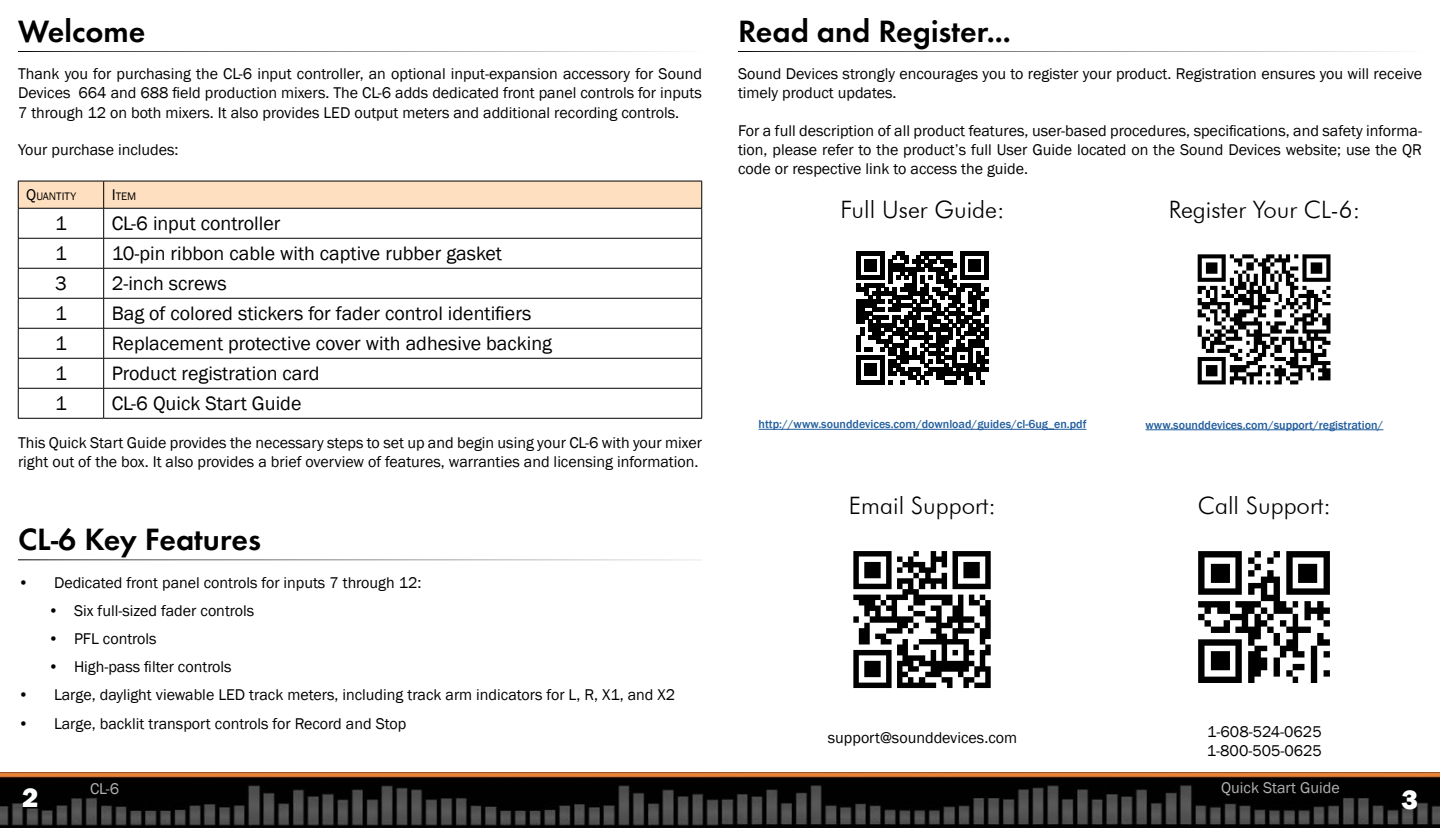
<style>
.page{position:relative;width:1440px;height:828px;background:#fff}
.page>*{position:absolute;margin:0;border:0;box-sizing:border-box;transform-origin:0 0}
.t1{font:32px "Futura T Dem";color:#000}
.PageNumber{font:800 28px "Franklin Gothic";color:#fff}
.t2{font:300 24px "Futura BT";color:#000}
.Table_Body{font:20px "Franklin Gothic";color:#000}
.BodyMain{font:16px/19.2px "Franklin Gothic";color:#000}
.t3{font:16px "Franklin Gothic";color:#b3b2b3}
.WebLink{font:500 12px "Franklin Gothic";color:#215e9e}
.Table_HEADER{font:11.2px "Franklin Gothic";color:#000}
.s1{font-size:16px}
</style>
<div class="page">
<img style="left:0;top:773px;width:720px;height:55px">
<img style="left:720px;top:772px;width:720px;height:56px">
<svg style="left:18px;top:181px;width:684px;height:237px"></svg>
<hr style="left:18px;top:418px;width:86px;height:1px;background:#000">
<hr style="left:104px;top:418px;width:598px;height:1px;background:#000">
<hr style="left:759px;top:429px;width:327px;height:1px;background:#215e9e">
<svg style="left:856px;top:251px;width:133px;height:133px"></svg>
<hr style="left:1146px;top:429px;width:237px;height:1px;background:#215e9e">
<img style="left:1197px;top:254px;width:134px;height:131px">
<img style="left:853px;top:551px;width:138px;height:138px">
<img style="left:1198px;top:551px;width:132px;height:132px">
<h1 class="t1" style="left:18px;top:12px;width:129px">Welcome</h1>
<p class="BodyMain" style="left:18px;top:65px;width:686px;text-align:justify">Thank you for purchasing the CL-6 input controller, an optional input-expansion accessory for Sound Devices 664 and 688 field production mixers. The CL-6 adds dedicated front panel controls for inputs 7 through 12 on both mixers. It also provides LED output meters and additional recording controls.</p>
<p class="BodyMain" style="left:18px;top:140px;width:162px">Your purchase includes:</p>
<p class="Table_HEADER" style="left:26px;top:190px;width:51px"><span class="s1">Q</span>UANTITY</p>
<p class="Table_HEADER" style="left:112px;top:190px;width:26px"><span class="s1">I</span>TEM</p>
<p class="Table_Body" style="left:55px;top:211px;width:13px">1</p>
<p class="Table_Body" style="left:112px;top:211px;width:170px">CL-6 input controller</p>
<p class="Table_Body" style="left:55px;top:241px;width:13px">1</p>
<p class="Table_Body" style="left:112px;top:241px;width:392px">10-pin ribbon cable with captive rubber gasket</p>
<p class="Table_Body" style="left:55px;top:271px;width:13px">3</p>
<p class="Table_Body" style="left:112px;top:271px;width:117px">2-inch screws</p>
<p class="Table_Body" style="left:55px;top:301px;width:13px">1</p>
<p class="Table_Body" style="left:112px;top:301px;width:421px">Bag of colored stickers for fader control identifiers</p>
<p class="Table_Body" style="left:55px;top:331px;width:13px">1</p>
<p class="Table_Body" style="left:112px;top:331px;width:442px">Replacement protective cover with adhesive backing</p>
<p class="Table_Body" style="left:55px;top:361px;width:13px">1</p>
<p class="Table_Body" style="left:112px;top:361px;width:209px">Product registration card</p>
<p class="Table_Body" style="left:55px;top:391px;width:13px">1</p>
<p class="Table_Body" style="left:112px;top:391px;width:191px">CL-6 Quick Start Guide</p>
<p class="BodyMain" style="left:18px;top:433px;width:686px">This Quick Start Guide provides the necessary steps to set up and begin using your CL-6 with your mixer right out of the box. It also provides a brief overview of features, warranties and licensing information.</p>
<h1 class="t1" style="left:18px;top:521px;width:245px">CL-6 Key Features</h1>
<p class="BodyMain" style="left:18px;top:573px;width:405px">• Dedicated front panel controls for inputs 7 through 12:</p>
<p class="BodyMain" style="left:48px;top:601px;width:208px">• Six full-sized fader controls</p>
<p class="BodyMain" style="left:48px;top:629px;width:110px">• PFL controls</p>
<p class="BodyMain" style="left:48px;top:658px;width:185px">• High-pass filter controls</p>
<p class="BodyMain" style="left:18px;top:686px;width:659px">• Large, daylight viewable LED track meters, including track arm indicators for L, R, X1, and X2</p>
<p class="BodyMain" style="left:18px;top:714px;width:390px">• Large, backlit transport controls for Record and Stop</p>
<h1 class="t1" style="left:738px;top:12px;width:274px">Read and Register...</h1>
<p class="BodyMain" style="left:738px;top:65px;width:686px">Sound Devices strongly encourages you to register your product. Registration ensures you will receive timely product updates.</p>
<p class="BodyMain" style="left:738px;top:121px;width:686px;text-align:justify">For a full description of all product features, user-based procedures, specifications, and safety informa&shy;tion, please refer to the product’s full User Guide located on the Sound Devices website; use the QR code or respective link to access the guide.</p>
<h2 class="t2" style="left:840px;top:195px;width:166px">Full User Guide:</h2>
<h2 class="t2" style="left:1169px;top:195px;width:193px">Register Your CL-6:</h2>
<p class="WebLink" style="left:759px;top:417px;width:329px">http://www.sounddevices.com/download/guides/cl-6ug_en.pdf</p>
<h2 class="t2" style="left:849px;top:491px;width:149px">Email Support:</h2>
<p class="WebLink" style="left:1146px;top:417px;width:239px">www.sounddevices.com/support/registration/</p>
<h2 class="t2" style="left:1198px;top:491px;width:135px">Call Support:</h2>
<p class="BodyMain" style="left:828px;top:728px;width:191px">support@sounddevices.com</p>
<p class="BodyMain" style="left:1207px;top:722px;width:117px">1-608-524-0625<br>1-800-505-0625</p>
<p class="t3" style="left:90px;top:779px;width:31px">CL-6</p>
<p class="t3" style="left:1221px;top:778px;width:120px">Quick Start Guide</p>
<p class="PageNumber" style="left:22px;top:780px;width:18px">2</p>
<p class="PageNumber" style="left:1402px;top:782px;width:18px">3</p>
</div>
